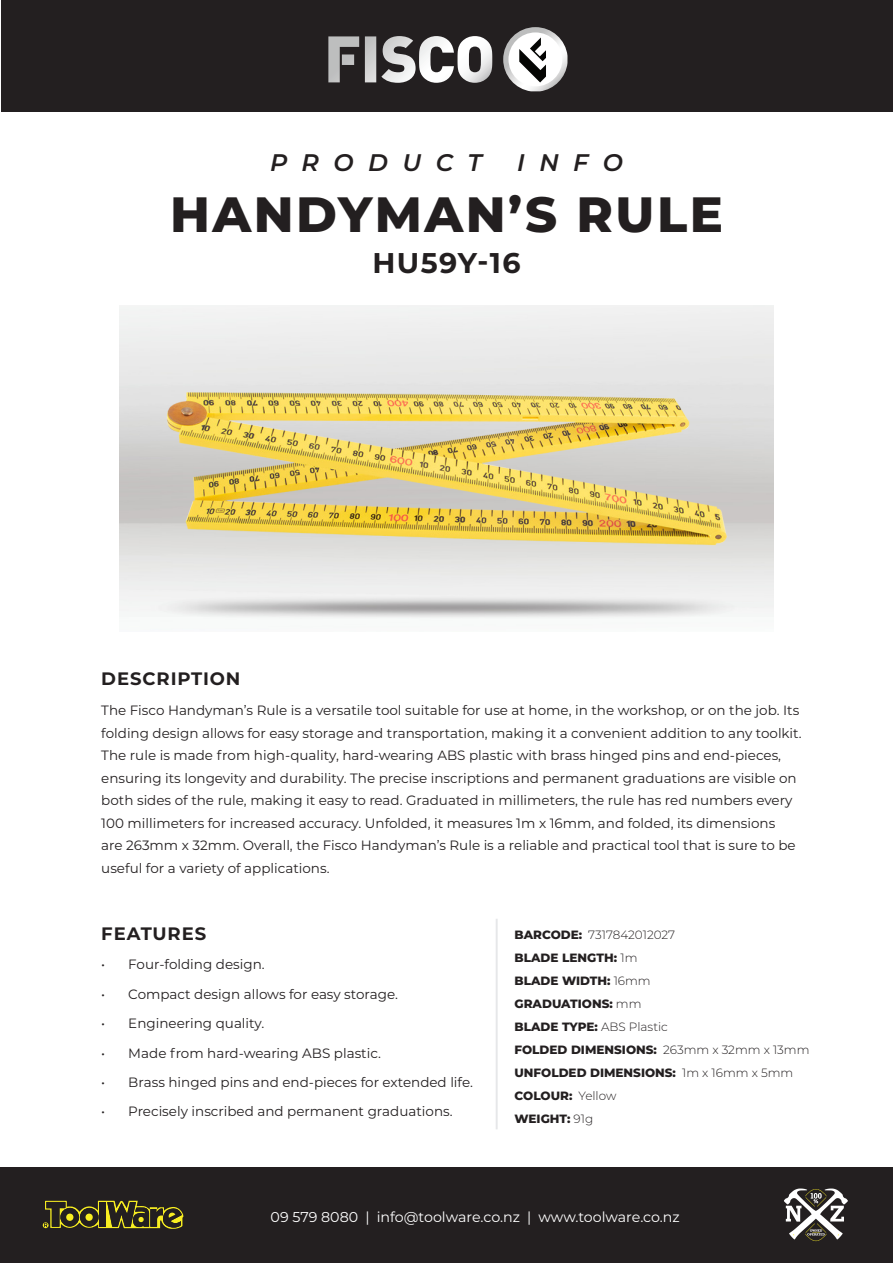
<style>
.page{position:relative;width:893px;height:1263px;background:#fff}
.page>*{position:absolute;margin:0;border:0;box-sizing:border-box;transform-origin:0 0}
.t1{font:800 49.5px "Montserrat";letter-spacing:.05em;color:#231f20}
.t2{font:700 28.5px "Montserrat";letter-spacing:.05em;color:#231f20}
.t3{font:italic 600 24px "Montserrat";letter-spacing:.6em;color:#231f20}
.t4{font:700 18px "Montserrat";letter-spacing:.05em;color:#231f20}
.t5{font:14.25px "Montserrat";color:#fff}
.Body_Text{font:13.5px/22.5px "Montserrat";color:#231f20}
.Specifications{font:800 12px "Montserrat";color:#231f20}
.Specifications-2{font:300 12px "Montserrat";letter-spacing:-.005em;color:#231f20}
.s1{font-weight:800}
.s2{font-weight:300}
</style>
<div class="page">
<div style="left:0;top:1167px;width:893px;height:96px;background:#231f20"></div>
<svg style="left:43px;top:1200px;width:141px;height:29px"></svg>
<svg style="left:784px;top:1188px;width:64px;height:53px"></svg>
<div style="left:1px;top:1px;width:891px;height:111px;background:#231f20"></div>
<svg style="left:328px;top:36px;width:164px;height:47px"></svg>
<svg style="left:503px;top:27px;width:64px;height:64px"></svg>
<hr style="left:496px;top:919px;width:2px;height:210px;background:#e6e7e9">
<img style="left:146px;top:345px;width:600px;height:247px">
<p class="t3" style="left:270px;top:145px;width:213px">PRODUCT</p>
<p class="t3" style="left:517px;top:145px;width:107px">INFO</p>
<p class="t1" style="left:170px;top:178px;width:554px">HANDYMAN’S RULE</p>
<p class="t2" style="left:372px;top:243px;width:150px">HU59Y-16</p>
<p class="t4" style="left:101px;top:666px;width:141px">DESCRIPTION</p>
<p class="Body_Text" style="left:101px;top:698px;width:702px">The Fisco Handyman’s Rule is a versatile tool suitable for use at home, in the workshop, or on the job. Its folding design allows for easy storage and transportation, making it a convenient addition to any toolkit.<br>The rule is made from high-quality, hard-wearing ABS plastic with brass hinged pins and end-pieces, ensuring its longevity and durability. The precise inscriptions and permanent graduations are visible on both sides of the rule, making it easy to read. Graduated in millimeters, the rule has red numbers every 100 millimeters for increased accuracy. Unfolded, it measures 1m x 16mm, and folded, its dimensions<br>are 263mm x 32mm. Overall, the Fisco Handyman’s Rule is a reliable and practical tool that is sure to be useful for a variety of applications.</p>
<p class="t4" style="left:101px;top:920px;width:106px">FEATURES</p>
<p class="Body_Text" style="left:101px;top:953px;width:165px">• Four-folding design.</p>
<p class="Body_Text" style="left:101px;top:982px;width:298px">• Compact design allows for easy storage.</p>
<p class="Body_Text" style="left:101px;top:1011px;width:164px">• Engineering quality.</p>
<p class="Body_Text" style="left:101px;top:1041px;width:281px">• Made from hard-wearing ABS plastic.</p>
<p class="Body_Text" style="left:101px;top:1070px;width:373px">• Brass hinged pins and end-pieces for extended life.</p>
<p class="Body_Text" style="left:101px;top:1100px;width:353px">• Precisely inscribed and permanent graduations.</p>
<p class="Specifications-2" style="left:514px;top:926px;width:162px"><span class="s1">BARCODE:</span> 7317842012027</p>
<p class="Specifications" style="left:514px;top:948px;width:125px">BLADE LENGTH: <span class="s2">1m</span></p>
<p class="Specifications" style="left:514px;top:971px;width:138px">BLADE WIDTH: <span class="s2">16mm</span></p>
<p class="Specifications" style="left:514px;top:994px;width:128px">GRADUATIONS: <span class="s2">mm</span></p>
<p class="Specifications" style="left:514px;top:1017px;width:155px">BLADE TYPE: <span class="s2">ABS Plastic</span></p>
<p class="Specifications" style="left:514px;top:1040px;width:296px">FOLDED DIMENSIONS: <span class="s2">263mm x 32mm x 13mm</span></p>
<p class="Specifications" style="left:514px;top:1063px;width:280px">UNFOLDED DIMENSIONS: <span class="s2">1m x 16mm x 5mm</span></p>
<p class="Specifications" style="left:514px;top:1086px;width:103px">COLOUR: <span class="s2">Yellow</span></p>
<p class="Specifications" style="left:514px;top:1109px;width:80px">WEIGHT: <span class="s2">91g</span></p>
<p class="t5" style="left:271px;top:1207px;width:411px">09 579 8080 | info@toolware.co.nz | www.toolware.co.nz</p>
</div>
